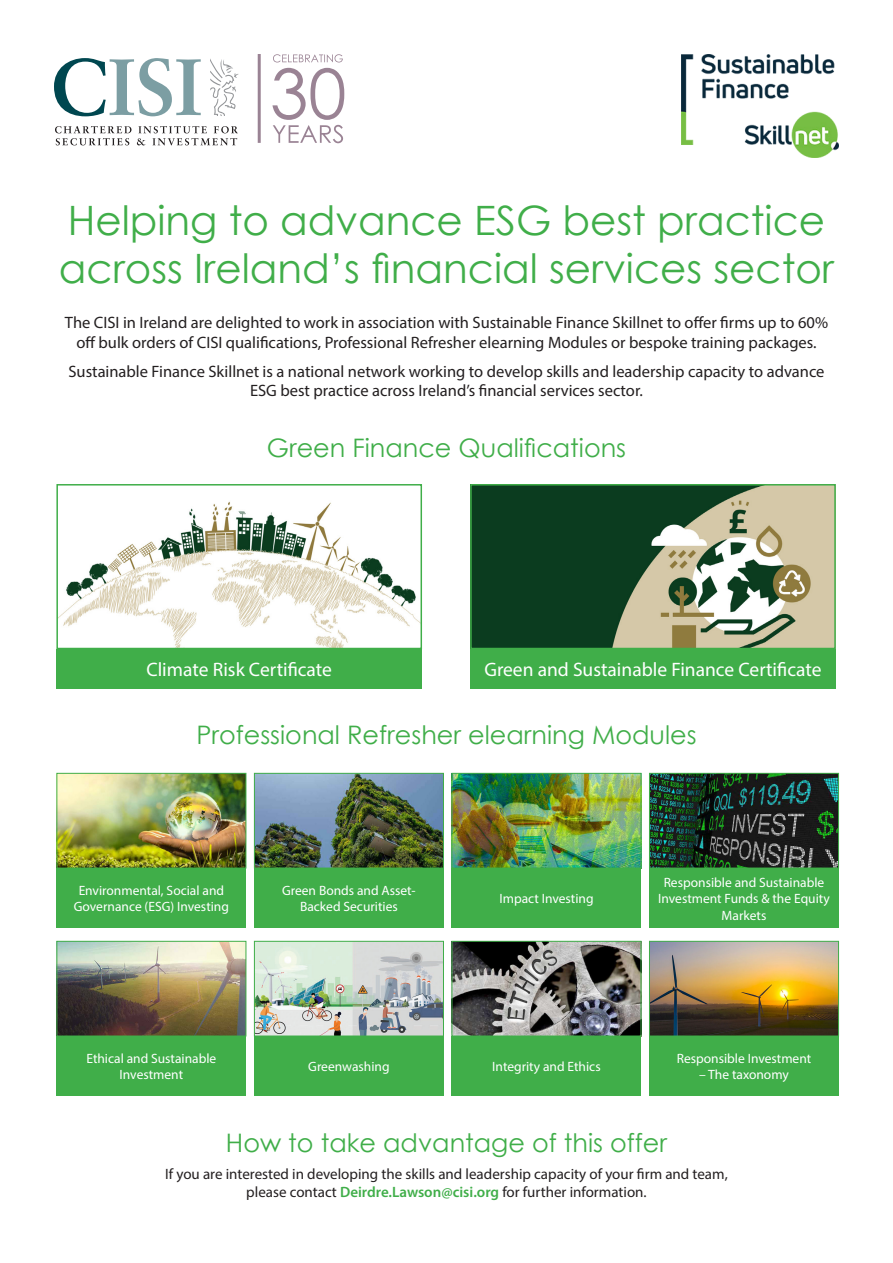
<style>
.page{position:relative;width:893px;height:1263px;background:#fff}
.page>*{position:absolute;margin:0;border:0;box-sizing:border-box;transform-origin:0 0}
.t1{font:40.5px/48.6px "Century Gothic";color:#40ae49}
.t2{font:25.5px "Century Gothic";color:#40ae49}
.t3{font:19.5px "Myriad Pro";color:#fff}
.t4{font:16.5px/19.8px "Myriad Pro";color:#231f20;text-align:center}
.t5{font:15px/18px "Myriad Pro";color:#231f20;text-align:center}
.t6{font:13.5px/16.2px "Myriad Pro";color:#fff;text-align:center}
.s1{font-weight:600;color:#40ae49}
</style>
<div class="page">
<svg style="left:54px;top:58px;width:147px;height:58px"></svg>
<svg style="left:210px;top:59px;width:29px;height:57px"></svg>
<svg style="left:55px;top:126px;width:76px;height:19px"></svg>
<svg style="left:137px;top:126px;width:101px;height:19px"></svg>
<svg style="left:273px;top:54px;width:70px;height:8px"></svg>
<svg style="left:272px;top:68px;width:72px;height:75px"></svg>
<hr style="left:258px;top:54px;width:3px;height:89px;background:#9a8394">
<img style="left:682px;top:54px;width:157px;height:103px">
<img style="left:59px;top:501px;width:360px;height:145px">
<div style="left:56px;top:484px;width:366px;height:165px;border:2px solid #40ae49"></div>
<img style="left:473px;top:487px;width:360px;height:159px">
<div style="left:470px;top:484px;width:366px;height:165px;border:2px solid #40ae49"></div>
<div style="left:56px;top:649px;width:366px;height:40px;background:#40ae49"></div>
<div style="left:470px;top:649px;width:366px;height:40px;background:#40ae49"></div>
<img style="left:58px;top:775px;width:186px;height:91px">
<div style="left:56px;top:773px;width:190px;height:95px;border:1px solid #40ae49"></div>
<div style="left:56px;top:868px;width:190px;height:60px;background:#40ae49"></div>
<img style="left:256px;top:775px;width:186px;height:91px">
<div style="left:254px;top:773px;width:190px;height:95px;border:1px solid #40ae49"></div>
<div style="left:254px;top:868px;width:190px;height:60px;background:#40ae49"></div>
<img style="left:453px;top:775px;width:186px;height:91px">
<div style="left:451px;top:773px;width:190px;height:95px;border:1px solid #40ae49"></div>
<div style="left:451px;top:868px;width:190px;height:60px;background:#40ae49"></div>
<img style="left:651px;top:775px;width:186px;height:91px">
<div style="left:649px;top:773px;width:190px;height:95px;border:1px solid #40ae49"></div>
<div style="left:649px;top:868px;width:190px;height:60px;background:#40ae49"></div>
<img style="left:58px;top:943px;width:186px;height:91px">
<div style="left:56px;top:941px;width:190px;height:95px;border:1px solid #40ae49"></div>
<div style="left:56px;top:1036px;width:190px;height:60px;background:#40ae49"></div>
<img style="left:256px;top:943px;width:186px;height:91px">
<div style="left:254px;top:941px;width:190px;height:95px;border:1px solid #40ae49"></div>
<div style="left:254px;top:1036px;width:190px;height:60px;background:#40ae49"></div>
<img style="left:453px;top:943px;width:186px;height:91px">
<div style="left:451px;top:941px;width:190px;height:95px;border:1px solid #40ae49"></div>
<div style="left:451px;top:1036px;width:190px;height:60px;background:#40ae49"></div>
<img style="left:651px;top:943px;width:186px;height:91px">
<div style="left:649px;top:941px;width:190px;height:95px;border:1px solid #40ae49"></div>
<div style="left:649px;top:1036px;width:190px;height:60px;background:#40ae49"></div>
<h1 class="t1" style="left:59px;top:195px;width:777px">Helping to advance ESG best practice across Ireland’s financial services sector</h1>
<p class="t4" style="left:65px;top:313px;width:765px">The CISI in Ireland are delighted to work in association with Sustainable Finance Skillnet to offer firms up to 60% off bulk orders of CISI qualifications, Professional Refresher elearning Modules or bespoke training packages.</p>
<p class="t4" style="left:68px;top:361px;width:758px">Sustainable Finance Skillnet is a national network working to develop skills and leadership capacity to advance<br>ESG best practice across Ireland’s financial services sector.</p>
<h2 class="t2" style="left:267px;top:430px;width:361px">Green Finance Qualifications</h2>
<p class="t3" style="left:146px;top:658px;width:187px">Climate Risk Certificate</p>
<p class="t3" style="left:484px;top:658px;width:339px">Green and Sustainable Finance Certificate</p>
<h2 class="t2" style="left:196px;top:717px;width:502px">Professional Refresher elearning Modules</h2>
<p class="t6" style="left:74px;top:882px;width:157px">Environmental, Social and<br>Governance (ESG) Investing</p>
<p class="t6" style="left:282px;top:882px;width:135px">Green Bonds and Asset-<br>Backed Securities</p>
<p class="t6" style="left:499px;top:890px;width:96px">Impact Investing</p>
<p class="t6" style="left:86px;top:1050px;width:132px">Ethical and Sustainable<br>Investment</p>
<p class="t6" style="left:308px;top:1058px;width:83px">Greenwashing</p>
<p class="t6" style="left:492px;top:1058px;width:110px">Integrity and Ethics</p>
<p class="t6" style="left:658px;top:874px;width:173px">Responsible and Sustainable<br>Investment Funds &amp; the Equity<br>Markets</p>
<p class="t6" style="left:677px;top:1050px;width:136px">Responsible Investment</p>
<p class="t6" style="left:699px;top:1066px;width:91px">– The taxonomy</p>
<h2 class="t2" style="left:226px;top:1125px;width:443px">How to take advantage of this offer</h2>
<p class="t5" style="left:165px;top:1165px;width:564px">If you are interested in developing the skills and leadership capacity of your firm and team, please contact <span class="s1">Deirdre.Lawson@cisi.org</span> for further information.</p>
</div>
